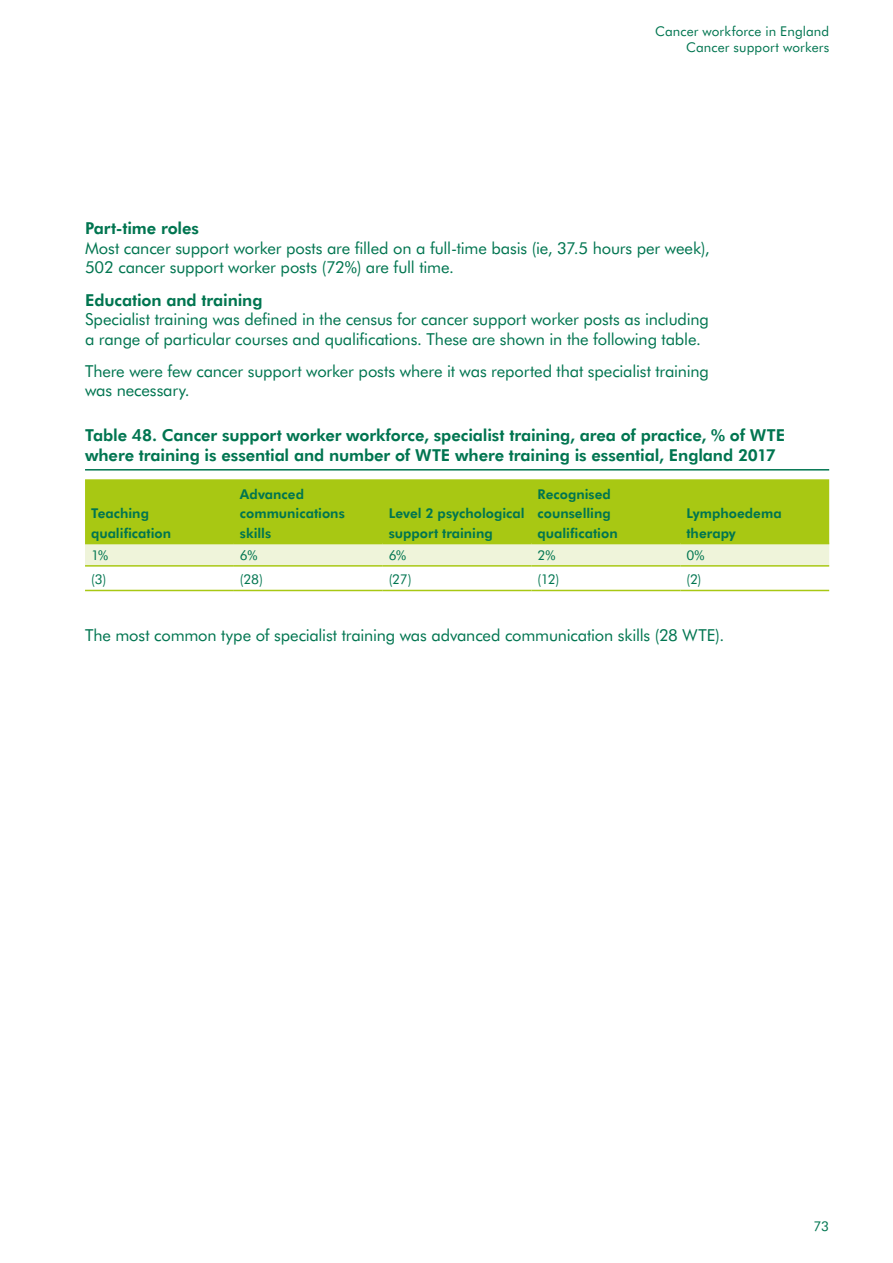
<style>
.page{position:relative;width:893px;height:1263px;background:#fff}
.page>*{position:absolute;margin:0;border:0;box-sizing:border-box;transform-origin:0 0}
.t1{font:16.5px/19.5px "Futura BT";letter-spacing:-.01em;color:#007550}
.t2{font:800 16.5px/19.5px "Futura BT";letter-spacing:-.005em;color:#007550}
.t3{font:800 13.5px/19.5px "Futura BT";color:#007550}
.t4{font:13.5px/16.2px "Futura BT";letter-spacing:.01em;color:#007550;text-align:right}
</style>
<div class="page">
<hr style="left:85px;top:469px;width:744px;height:1px;background:#007550">
<div style="left:85px;top:479px;width:744px;height:64px;background:#a8c813"></div>
<div style="left:85px;top:544px;width:744px;height:21px;background:#eff4da"></div>
<hr style="left:85px;top:543px;width:149px;height:1px;background:#a8c813">
<hr style="left:234px;top:543px;width:149px;height:1px;background:#a8c813">
<hr style="left:383px;top:543px;width:148px;height:1px;background:#a8c813">
<hr style="left:531px;top:543px;width:149px;height:1px;background:#a8c813">
<hr style="left:680px;top:543px;width:149px;height:1px;background:#a8c813">
<hr style="left:85px;top:565px;width:149px;height:2px;background:#a8c813">
<hr style="left:234px;top:565px;width:149px;height:2px;background:#a8c813">
<hr style="left:383px;top:565px;width:148px;height:2px;background:#a8c813">
<hr style="left:531px;top:565px;width:149px;height:2px;background:#a8c813">
<hr style="left:680px;top:565px;width:149px;height:2px;background:#a8c813">
<hr style="left:85px;top:590px;width:149px;height:1px;background:#a8c813">
<hr style="left:234px;top:590px;width:149px;height:1px;background:#a8c813">
<hr style="left:383px;top:590px;width:148px;height:1px;background:#a8c813">
<hr style="left:531px;top:590px;width:149px;height:1px;background:#a8c813">
<hr style="left:680px;top:590px;width:149px;height:1px;background:#a8c813">
<p class="t4" style="left:655px;top:23px;width:176px">Cancer workforce in England<br>Cancer support workers</p>
<p class="t2" style="left:85px;top:219px;width:116px">Part-time roles</p>
<p class="t1" style="left:85px;top:238px;width:626px">Most cancer support worker posts are filled on a full-time basis (ie, 37.5 hours per week),<br>502 cancer support worker posts (72%) are full time.</p>
<p class="t2" style="left:85px;top:290px;width:179px">Education and training</p>
<p class="t1" style="left:85px;top:309px;width:625px">Specialist training was defined in the census for cancer support worker posts as including a range of particular courses and qualifications. These are shown in the following table.</p>
<p class="t1" style="left:85px;top:361px;width:625px">There were few cancer support worker posts where it was reported that specialist training was necessary.</p>
<p class="t2" style="left:85px;top:425px;width:702px">Table 48. Cancer support worker workforce, specialist training, area of practice, % of WTE where training is essential and number of WTE where training is essential, England 2017</p>
<p class="t3" style="left:91px;top:503px;width:82px">Teaching qualification</p>
<p class="t3" style="left:240px;top:484px;width:106px">Advanced communications skills</p>
<p class="t3" style="left:389px;top:503px;width:137px">Level 2 psychological support training</p>
<p class="t3" style="left:538px;top:484px;width:82px">Recognised counselling qualification</p>
<p class="t3" style="left:686px;top:503px;width:97px">Lymphoedema therapy</p>
<p class="t4" style="left:91px;top:547px;width:19px">1%</p>
<p class="t4" style="left:240px;top:547px;width:19px">6%</p>
<p class="t4" style="left:389px;top:547px;width:19px">6%</p>
<p class="t4" style="left:538px;top:547px;width:19px">2%</p>
<p class="t4" style="left:686px;top:547px;width:20px">0%</p>
<p class="t4" style="left:91px;top:571px;width:17px">(3)</p>
<p class="t4" style="left:240px;top:571px;width:25px">(28)</p>
<p class="t4" style="left:389px;top:571px;width:24px">(27)</p>
<p class="t4" style="left:538px;top:571px;width:23px">(12)</p>
<p class="t4" style="left:686px;top:571px;width:17px">(2)</p>
<p class="t1" style="left:85px;top:625px;width:641px">The most common type of specialist training was advanced communication skills (28 WTE).</p>
<p class="t4" style="left:813px;top:1218px;width:17px">73</p>
</div>
